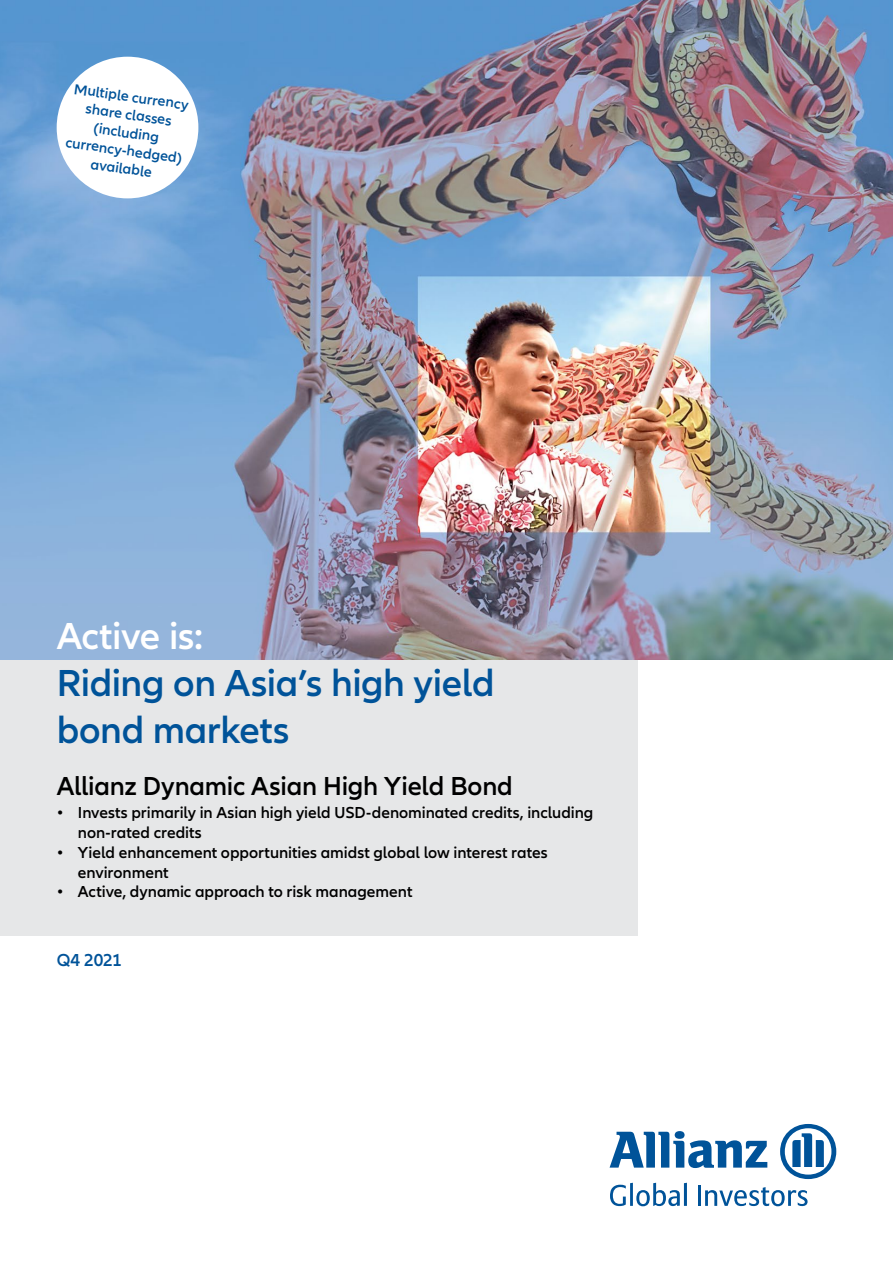
<style>
.page{position:relative;width:893px;height:1263px;background:#fff}
.page>*{position:absolute;margin:0;border:0;box-sizing:border-box;transform-origin:0 0}
.t1{font:600 39px/46.8px "Allianz Neo";letter-spacing:-.01em;color:#005399}
.t2{font:600 39px "Allianz Neo";letter-spacing:-.01em;color:#fff}
.t3{font:600 27px "Allianz Neo";letter-spacing:-.01em;color:#000}
.t4{font:600 18px "Allianz Neo";letter-spacing:-.005em;color:#005399}
.t5{font:600 16.5px/19.8px "Allianz Neo";color:#000}
.t6{font:600 15px/18px "Allianz Neo";color:#005399;text-align:center}
</style>
<div class="page">
<div style="left:0;top:627px;width:637px;height:308px;background:#e6e7e8"></div>
<img style="left:0;top:0;width:893px;height:659px">
<svg style="left:610px;top:1132px;width:157px;height:36px"></svg>
<svg style="left:610px;top:1185px;width:16px;height:21px"></svg>
<hr style="left:630px;top:1183px;width:3px;height:23px;background:#005399">
<svg style="left:636px;top:1183px;width:44px;height:23px"></svg>
<hr style="left:684px;top:1183px;width:3px;height:23px;background:#005399">
<hr style="left:698px;top:1185px;width:3px;height:21px;background:#005399">
<svg style="left:705px;top:1187px;width:102px;height:19px"></svg>
<svg style="left:780px;top:1124px;width:56px;height:55px"></svg>
<div style="left:57px;top:57px;width:141px;height:141px;background:#fff;border-radius:50%"></div>
<p class="t6" style="left:74px;top:80px;width:119px;rotate:8deg">Multiple currency share classes (including currency-hedged) available</p>
<h1 class="t2" style="left:57px;top:614px;width:148px">Active is:</h1>
<h1 class="t1" style="left:57px;top:661px;width:439px">Riding on Asia’s high yield bond markets</h1>
<h2 class="t3" style="left:57px;top:770px;width:458px">Allianz Dynamic Asian High Yield Bond</h2>
<p class="t5" style="left:78px;top:803px;width:517px;text-indent:-21px">• Invests primarily in Asian high yield USD-denominated credits, including non-rated credits</p>
<p class="t5" style="left:78px;top:843px;width:471px;text-indent:-21px">• Yield enhancement opportunities amidst global low interest rates environment</p>
<p class="t5" style="left:57px;top:882px;width:357px">• Active, dynamic approach to risk management</p>
<p class="t4" style="left:57px;top:950px;width:67px">Q4 2021</p>
</div>
